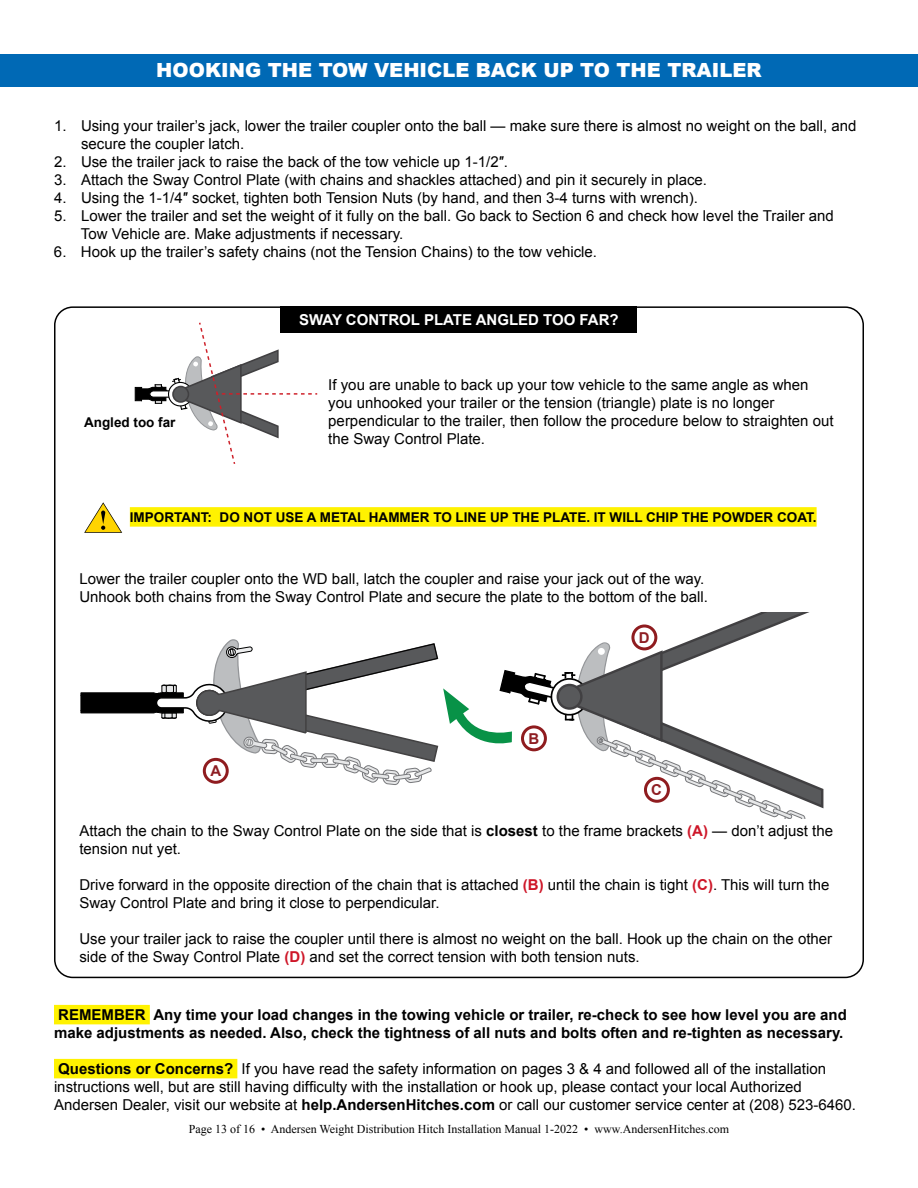
<style>
.page{position:relative;width:918px;height:1188px;background:#fff}
.page>*{position:absolute;margin:0;border:0;box-sizing:border-box;transform-origin:0 0}
.t1{font:900 19.5px "Arial";color:#fff}
.t2{font:15px/18px "Arial";color:#000}
.t3{font:700 15px/18px "Arial";color:#000}
.t4{font:700 15px "Arial";color:#fff}
.t5{font:700 15px "Arial";color:#8e1e23}
.t6{font:700 13.5px "Arial";color:#000}
.t7{font:12px "Times New Roman";color:#000}
.s1{font-weight:700}
.s2{font-weight:700;color:#ce1628}
</style>
<div class="page">
<div style="left:0;top:54px;width:918px;height:32px;background:#0069b5"></div>
<div style="left:54px;top:1005px;width:96px;height:19px;background:#fff200"></div>
<div style="left:54px;top:1059px;width:183px;height:19px;background:#fff200"></div>
<div style="left:281px;top:306px;width:356px;height:27px;background:#000"></div>
<svg style="left:134px;top:323px;width:183px;height:141px"></svg>
<svg style="left:81px;top:612px;width:743px;height:206px"></svg>
<div style="left:204px;top:759px;width:23px;height:23px;background:#fff;border-radius:50%"></div>
<div style="left:203px;top:758px;width:26px;height:26px;border:3px solid #8f1c1f;border-radius:50%"></div>
<div style="left:645px;top:778px;width:23px;height:23px;background:#fff;border-radius:50%"></div>
<div style="left:644px;top:777px;width:26px;height:26px;border:3px solid #8f1c1f;border-radius:50%"></div>
<div style="left:523px;top:727px;width:22px;height:23px;background:#fff;border-radius:50%"></div>
<div style="left:521px;top:725px;width:26px;height:26px;border:3px solid #8f1c1f;border-radius:50%"></div>
<div style="left:633px;top:626px;width:23px;height:23px;background:#fff;border-radius:50%"></div>
<div style="left:631px;top:625px;width:26px;height:25px;border:3px solid #8f1c1f;border-radius:50%"></div>
<div style="left:130px;top:507px;width:687px;height:20px;background:#fff200"></div>
<svg style="left:84px;top:502px;width:38px;height:31px"></svg>
<h1 class="t1" style="left:156px;top:56px;width:607px">HOOKING THE TOW VEHICLE BACK UP TO THE TRAILER</h1>
<p class="t2" style="left:81px;top:117px;width:777px;text-indent:-27px">1. Using your trailer’s jack, lower the trailer coupler onto the ball — make sure there is almost no weight on the ball, and secure the coupler latch.</p>
<p class="t2" style="left:54px;top:153px;width:456px">2. Use the trailer jack to raise the back of the tow vehicle up 1-1/2″.</p>
<p class="t2" style="left:54px;top:171px;width:655px">3. Attach the Sway Control Plate (with chains and shackles attached) and pin it securely in place.</p>
<p class="t2" style="left:54px;top:189px;width:646px">4. Using the 1-1/4″ socket, tighten both Tension Nuts (by hand, and then 3-4 turns with wrench).</p>
<p class="t2" style="left:81px;top:207px;width:754px;text-indent:-27px">5. Lower the trailer and set the weight of it fully on the ball. Go back to Section 6 and check how level the Trailer and<br>Tow Vehicle are. Make adjustments if necessary.</p>
<p class="t2" style="left:54px;top:243px;width:545px">6. Hook up the trailer’s safety chains (not the Tension Chains) to the tow vehicle.</p>
<p class="t6" style="left:84px;top:413px;width:93px">Angled too far</p>
<p class="t4" style="left:299px;top:310px;width:321px">SWAY CONTROL PLATE ANGLED TOO FAR?</p>
<p class="t2" style="left:328px;top:376px;width:507px">If you are unable to back up your tow vehicle to the same angle as when you unhooked your trailer or the tension (triangle) plate is no longer perpendicular to the trailer, then follow the procedure below to straighten out the Sway Control Plate.</p>
<p class="t6" style="left:130px;top:509px;width:688px">IMPORTANT: DO NOT USE A METAL HAMMER TO LINE UP THE PLATE. IT WILL CHIP THE POWDER COAT.</p>
<p class="t2" style="left:79px;top:570px;width:630px">Lower the trailer coupler onto the WD ball, latch the coupler and raise your jack out of the way.<br>Unhook both chains from the Sway Control Plate and secure the plate to the bottom of the ball.</p>
<p class="t5" style="left:210px;top:761px;width:12px">A</p>
<p class="t5" style="left:528px;top:729px;width:12px">B</p>
<p class="t5" style="left:639px;top:628px;width:12px">D</p>
<p class="t5" style="left:651px;top:780px;width:12px">C</p>
<p class="t2" style="left:79px;top:822px;width:755px">Attach the chain to the Sway Control Plate on the side that is <span class="s1">closest</span> to the frame brackets <span class="s2">(A)</span> — don’t adjust the tension nut yet.</p>
<p class="t2" style="left:79px;top:876px;width:752px">Drive forward in the opposite direction of the chain that is attached <span class="s2">(B)</span> until the chain is tight <span class="s2">(C)</span>. This will turn the<br>Sway Control Plate and bring it close to perpendicular.</p>
<p class="t2" style="left:79px;top:930px;width:754px">Use your trailer jack to raise the coupler until there is almost no weight on the ball. Hook up the chain on the other side of the Sway Control Plate <span class="s2">(D)</span> and set the correct tension with both tension nuts.</p>
<p class="t3" style="left:54px;top:1006px;width:794px">REMEMBER Any time your load changes in the towing vehicle or trailer, re-check to see how level you are and make adjustments as needed. Also, check the tightness of all nuts and bolts often and re-tighten as necessary.</p>
<p class="t2" style="left:54px;top:1060px;width:803px"><span class="s1">Questions or Concerns?</span> If you have read the safety information on pages 3 &amp; 4 and followed all of the installation instructions well, but are still having difficulty with the installation or hook up, please contact your local Authorized<br>Andersen Dealer, visit our website at <span class="s1">help.AndersenHitches.com</span> or call our customer service center at (208) 523-6460.</p>
<p class="t7" style="left:189px;top:1121px;width:542px">Page 13 of 16 • Andersen Weight Distribution Hitch Installation Manual 1-2022 • www.AndersenHitches.com</p>
</div>
